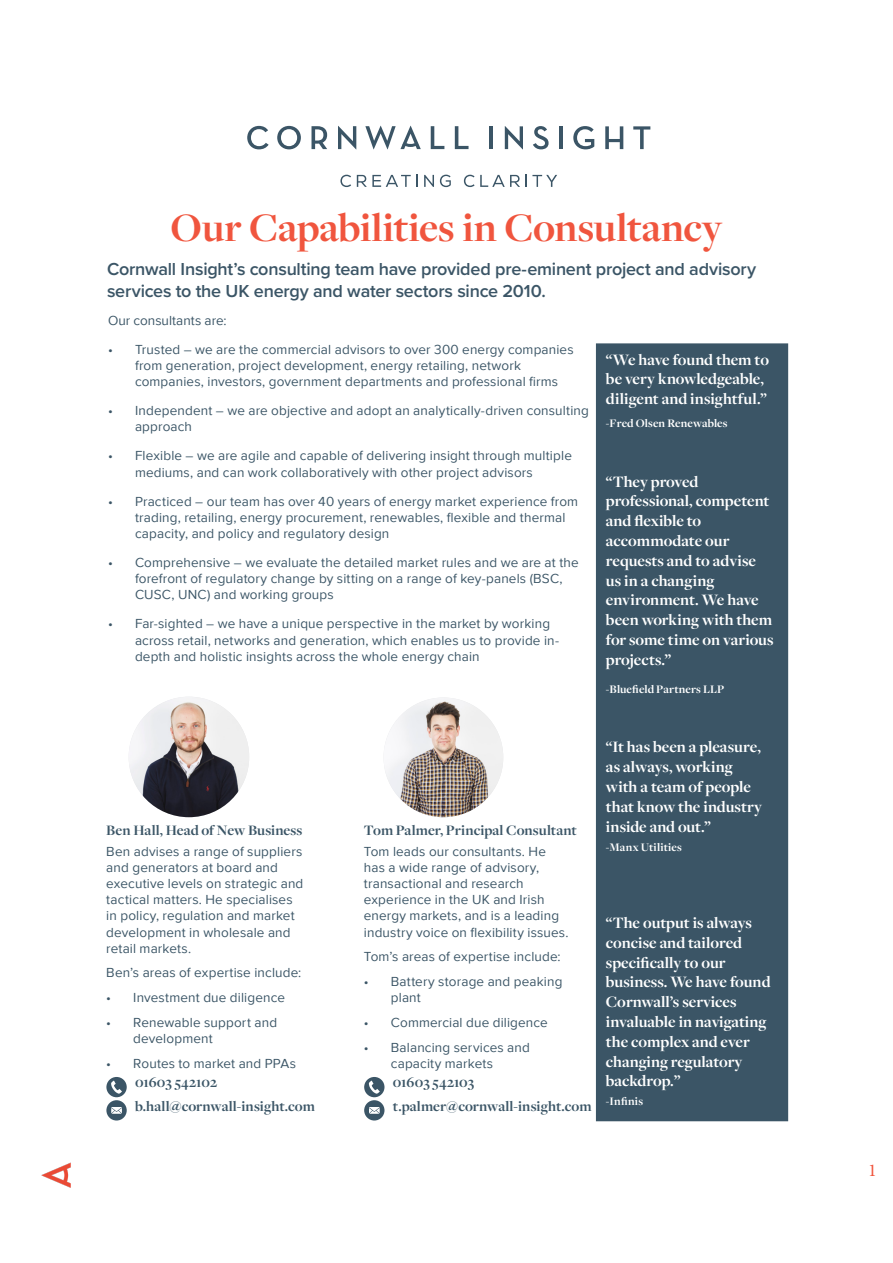
<style>
.page{position:relative;width:893px;height:1263px;background:#fff}
.page>*{position:absolute;margin:0;border:0;box-sizing:border-box;transform-origin:0 0}
.t1{font:700 42px "Freight Disp Pro";letter-spacing:-.005em;color:#f0553e}
.t2{font:600 18px/21.6px "Proxima Nova";letter-spacing:-.015em;color:#3b5566}
.t3{font:18px "Minion Pro";color:#f0553e}
.t4{font:700 16.5px/19.8px "Freight Disp Pro";color:#fff}
.t5{font:700 15px "Freight Disp Pro";letter-spacing:.005em;color:#3b5566}
.t6{font:13.5px/16.2px "Proxima Nova";letter-spacing:.01em;color:#3b5566}
.t7{font:700 12px "Freight Disp Pro";letter-spacing:.01em;color:#fff}
</style>
<div class="page">
<img style="left:129px;top:697px;width:120px;height:120px;border-radius:60px">
<img style="left:384px;top:697px;width:119px;height:120px;border-radius:60px">
<svg style="left:106px;top:1077px;width:21px;height:43px"></svg>
<svg style="left:364px;top:1077px;width:20px;height:43px"></svg>
<svg style="left:247px;top:126px;width:22px;height:23px"></svg>
<svg style="left:277px;top:126px;width:24px;height:23px"></svg>
<svg style="left:311px;top:126px;width:16px;height:23px"></svg>
<svg style="left:338px;top:126px;width:18px;height:23px"></svg>
<svg style="left:431px;top:126px;width:13px;height:23px"></svg>
<svg style="left:455px;top:126px;width:13px;height:23px"></svg>
<svg style="left:365px;top:126px;width:56px;height:23px"></svg>
<hr style="left:489px;top:126px;width:4px;height:23px;background:#3b5566">
<svg style="left:505px;top:126px;width:18px;height:23px"></svg>
<svg style="left:533px;top:126px;width:16px;height:23px"></svg>
<hr style="left:559px;top:126px;width:4px;height:23px;background:#3b5566">
<svg style="left:573px;top:126px;width:21px;height:23px"></svg>
<svg style="left:605px;top:126px;width:18px;height:23px"></svg>
<svg style="left:633px;top:126px;width:17px;height:23px"></svg>
<svg style="left:340px;top:175px;width:11px;height:12px"></svg>
<svg style="left:357px;top:175px;width:60px;height:12px"></svg>
<svg style="left:424px;top:175px;width:10px;height:12px"></svg>
<svg style="left:440px;top:175px;width:11px;height:12px"></svg>
<svg style="left:464px;top:175px;width:56px;height:12px"></svg>
<svg style="left:526px;top:175px;width:31px;height:12px"></svg>
<img style="left:41px;top:1162px;width:30px;height:26px">
<div style="left:597px;top:344px;width:190px;height:776px;background:#3b5566"></div>
<div style="left:596px;top:343px;width:192px;height:778px;border:2px solid #3b5566"></div>
<p class="t1" style="left:171px;top:200px;width:553px">Our Capabilities in Consultancy</p>
<p class="t2" style="left:107px;top:258px;width:651px">Cornwall Insight’s consulting team have provided pre-eminent project and advisory services to the UK energy and water sectors since 2010.</p>
<p class="t6" style="left:108px;top:312px;width:120px">Our consultants are:</p>
<p class="t6" style="left:135px;top:341px;width:440px;text-indent:-27px">• Trusted – we are the commercial advisors to over 300 energy companies from generation, project development, energy retailing, network companies, investors, government departments and professional firms</p>
<p class="t6" style="left:135px;top:402px;width:455px;text-indent:-27px">• Independent – we are objective and adopt an analytically-driven consulting approach</p>
<p class="t6" style="left:135px;top:447px;width:438px;text-indent:-27px">• Flexible – we are agile and capable of delivering insight through multiple mediums, and can work collaboratively with other project advisors</p>
<p class="t6" style="left:135px;top:492px;width:445px;text-indent:-27px">• Practiced – our team has over 40 years of energy market experience from trading, retailing, energy procurement, renewables, flexible and thermal capacity, and policy and regulatory design</p>
<p class="t6" style="left:135px;top:554px;width:445px;text-indent:-27px">• Comprehensive – we evaluate the detailed market rules and we are at the forefront of regulatory change by sitting on a range of key-panels (BSC,<br>CUSC, UNC) and working groups</p>
<p class="t6" style="left:135px;top:615px;width:426px;text-indent:-27px">• Far-sighted – we have a unique perspective in the market by working across retail, networks and generation, which enables us to provide in&shy;depth and holistic insights across the whole energy chain</p>
<p class="t4" style="left:606px;top:349px;width:165px">“We have found them to be very knowledgeable, diligent and insightful.”</p>
<p class="t7" style="left:606px;top:415px;width:123px">-Fred Olsen Renewables</p>
<p class="t4" style="left:606px;top:471px;width:169px">“They proved professional, competent and flexible to accommodate our requests and to advise us in a changing environment. We have been working with them for some time on various projects.”</p>
<p class="t7" style="left:606px;top:681px;width:120px">-Bluefield Partners LLP</p>
<p class="t5" style="left:106px;top:820px;width:198px">Ben Hall, Head of New Business</p>
<p class="t6" style="left:106px;top:842px;width:199px">Ben advises a range of suppliers and generators at board and executive levels on strategic and tactical matters. He specialises in policy, regulation and market development in wholesale and retail markets.</p>
<p class="t6" style="left:106px;top:964px;width:197px">Ben’s areas of expertise include:</p>
<p class="t6" style="left:106px;top:989px;width:180px">• Investment due diligence</p>
<p class="t6" style="left:133px;top:1014px;width:145px;text-indent:-27px">• Renewable support and development</p>
<p class="t6" style="left:106px;top:1054px;width:191px">• Routes to market and PPAs</p>
<p class="t5" style="left:135px;top:1072px;width:84px">01603 542102</p>
<p class="t5" style="left:135px;top:1096px;width:181px">b.hall@cornwall-insight.com</p>
<p class="t5" style="left:364px;top:820px;width:215px">Tom Palmer, Principal Consultant</p>
<p class="t6" style="left:364px;top:842px;width:206px">Tom leads our consultants. He has a wide range of advisory, transactional and research experience in the UK and Irish energy markets, and is a leading industry voice on flexibility issues.</p>
<p class="t6" style="left:364px;top:948px;width:198px">Tom’s areas of expertise include:</p>
<p class="t6" style="left:391px;top:973px;width:173px;text-indent:-27px">• Battery storage and peaking plant</p>
<p class="t6" style="left:364px;top:1014px;width:185px">• Commercial due diligence</p>
<p class="t6" style="left:391px;top:1038px;width:141px;text-indent:-27px">• Balancing services and capacity markets</p>
<p class="t5" style="left:393px;top:1072px;width:83px">01603 542103</p>
<p class="t5" style="left:393px;top:1096px;width:200px">t.palmer@cornwall-insight.com</p>
<p class="t4" style="left:606px;top:737px;width:158px">“It has been a pleasure, as always, working with a team of people that know the industry inside and out.”</p>
<p class="t7" style="left:606px;top:840px;width:77px">-Manx Utilities</p>
<p class="t4" style="left:606px;top:912px;width:166px">“The output is always concise and tailored specifically to our business. We have found<br>Cornwall’s services invaluable in navigating the complex and ever changing regulatory backdrop.”</p>
<p class="t7" style="left:606px;top:1093px;width:39px">-Infinis</p>
<p class="t3" style="left:868px;top:1158px;width:10px">1</p>
</div>
